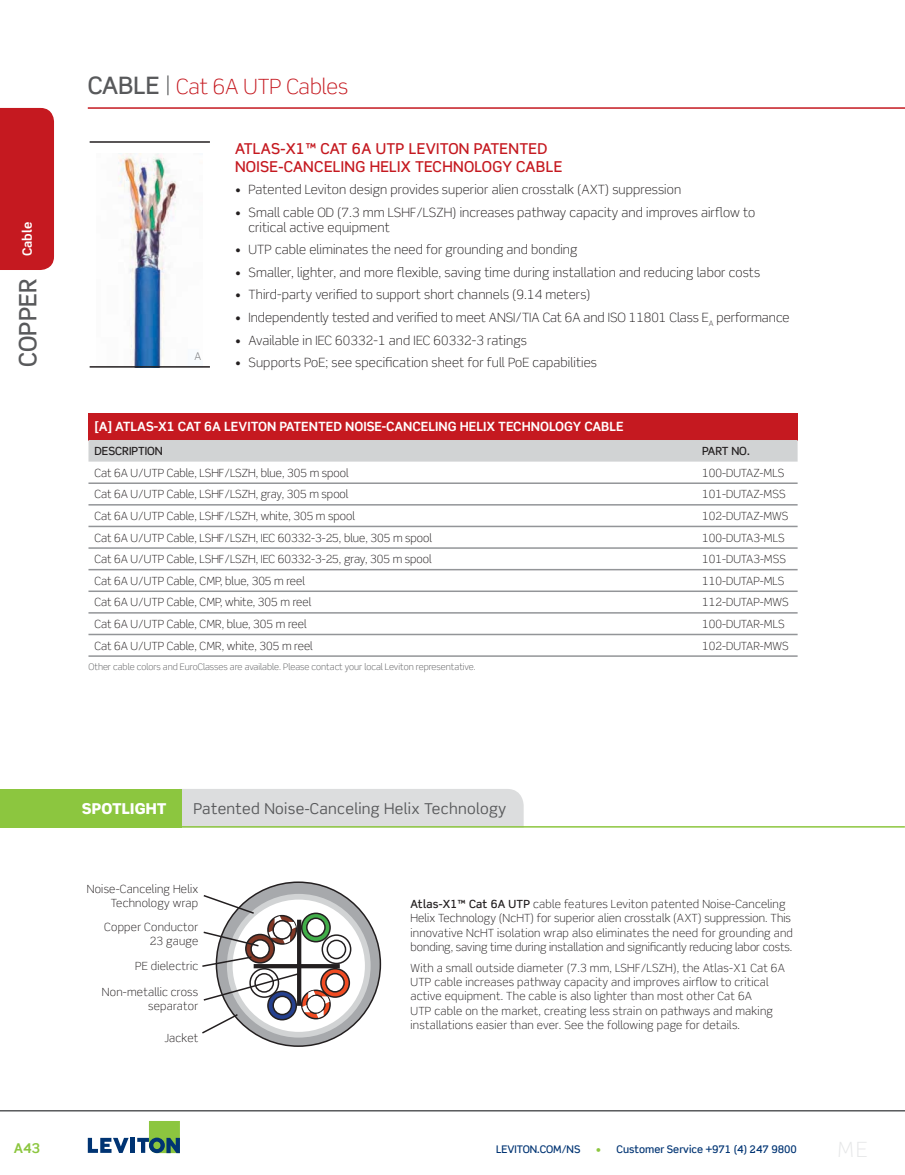
<style>
.page{position:relative;width:905px;height:1175px;background:#fff}
.page>*{position:absolute;margin:0;border:0;box-sizing:border-box;transform-origin:0 0}
.t1{font:500 24px "Scene Std";color:#58595b}
.t2{font:300 21px "Scene Std";color:#c51920}
.t3{font:300 21px "Scene Std";color:#e6e7e8}
.t4{font:500 15px/18px "Scene Std";letter-spacing:.02em;color:#c51920}
.t5{font:15px "Scene Std";letter-spacing:.02em;color:#58595b}
.t6{font:900 15px "Scene Std";letter-spacing:.01em;color:#fff}
.t7{font:700 13.5px "Scene Std";color:#8cc63f}
.t8{font:300 12.75px/15px "Scene Std";letter-spacing:.01em;color:#231f20}
.t9{font:700 12.75px "Scene Std";color:#fff}
.t10{font:300 11.25px/14.2px "Scene Std";letter-spacing:.005em;color:#231f20;text-align:right}
.t11{font:500 11.25px "Scene Std";color:#231f20}
.t12{font:500 10.5px "Scene Std";color:#003473}
.t13{font:300 10.5px "Scene Std";color:#636466}
.t14{font:300 9px "Scene Std";color:#58595b}
.s1{font-weight:500;font-size:24px;color:#58595b}
.s2{font-size:24px;color:#58595b}
.s3{font-weight:500}
.s4{color:#8cc63f}
</style>
<div class="page">
<div style="left:181px;top:789px;width:342px;height:37px;background:#dcddde"></div>
<div style="left:0;top:789px;width:181px;height:38px;background:#8cc63f"></div>
<hr style="left:0;top:826px;width:904px;height:1px;background:#8cc63f">
<svg style="left:216px;top:882px;width:164px;height:164px;background:#a3a4a7"></svg>
<svg style="left:230px;top:896px;width:138px;height:138px"></svg>
<div style="left:227px;top:894px;width:143px;height:143px;border:6px solid #d1d3d4;border-radius:50%"></div>
<hr style="left:297px;top:919px;width:4px;height:86px;background:#231f20">
<hr style="left:254px;top:964px;width:86px;height:4px;background:#231f20">
<svg style="left:321px;top:968px;width:28px;height:29px"></svg>
<div style="left:320px;top:968px;width:30px;height:29px;border:2px solid #231f20;border-radius:50%"></div>
<div style="left:301px;top:989px;width:30px;height:30px;border:2px solid #231f20;border-radius:50%"></div>
<div style="left:326px;top:973px;width:18px;height:18px;background:#fff;border-radius:50%"></div>
<div style="left:325px;top:972px;width:20px;height:20px;border:2px solid #231f20;border-radius:50%"></div>
<svg style="left:246px;top:934px;width:28px;height:28px"></svg>
<div style="left:245px;top:933px;width:30px;height:30px;border:2px solid #231f20;border-radius:50%"></div>
<svg style="left:268px;top:915px;width:28px;height:29px"></svg>
<div style="left:267px;top:915px;width:30px;height:29px;border:2px solid #231f20;border-radius:50%"></div>
<div style="left:251px;top:939px;width:18px;height:19px;background:#fff;border-radius:50%"></div>
<div style="left:250px;top:939px;width:20px;height:19px;border:2px solid #231f20;border-radius:50%"></div>
<svg style="left:274px;top:916px;width:8px;height:7px"></svg>
<svg style="left:269px;top:930px;width:6px;height:7px"></svg>
<svg style="left:283px;top:936px;width:7px;height:7px"></svg>
<svg style="left:288px;top:921px;width:8px;height:8px"></svg>
<div style="left:273px;top:920px;width:18px;height:19px;background:#fff;border-radius:50%"></div>
<div style="left:272px;top:920px;width:20px;height:19px;border:2px solid #231f20;border-radius:50%"></div>
<svg style="left:302px;top:913px;width:28px;height:28px"></svg>
<div style="left:301px;top:912px;width:30px;height:30px;border:2px solid #231f20;border-radius:50%"></div>
<svg style="left:322px;top:935px;width:28px;height:28px"></svg>
<div style="left:321px;top:934px;width:30px;height:30px;border:2px solid #231f20;border-radius:50%"></div>
<div style="left:307px;top:918px;width:18px;height:18px;background:#fff;border-radius:50%"></div>
<div style="left:306px;top:917px;width:20px;height:20px;border:2px solid #231f20;border-radius:50%"></div>
<div style="left:327px;top:940px;width:18px;height:18px;background:#fff;border-radius:50%"></div>
<div style="left:326px;top:939px;width:20px;height:20px;border:2px solid #231f20;border-radius:50%"></div>
<svg style="left:202px;top:955px;width:127px;height:80px"></svg>
<svg style="left:203px;top:930px;width:57px;height:17px"></svg>
<svg style="left:203px;top:894px;width:52px;height:21px"></svg>
<div style="left:88px;top:413px;width:709px;height:27px;background:#c51920"></div>
<div style="left:88px;top:440px;width:709px;height:21px;background:#d1d3d4"></div>
<hr style="left:88px;top:655px;width:709px;height:2px;background:#939598">
<hr style="left:88px;top:482px;width:709px;height:2px;background:#939598">
<hr style="left:88px;top:504px;width:709px;height:1px;background:#939598">
<hr style="left:88px;top:525px;width:709px;height:2px;background:#939598">
<hr style="left:88px;top:547px;width:709px;height:2px;background:#939598">
<hr style="left:88px;top:569px;width:709px;height:1px;background:#939598">
<hr style="left:88px;top:590px;width:709px;height:2px;background:#939598">
<hr style="left:88px;top:612px;width:709px;height:1px;background:#939598">
<hr style="left:88px;top:633px;width:709px;height:2px;background:#939598">
<img style="left:118px;top:154px;width:61px;height:212px">
<hr style="left:90px;top:141px;width:120px;height:2px;background:#231f20">
<hr style="left:90px;top:366px;width:120px;height:1px;background:#231f20">
<hr style="left:0;top:1110px;width:904px;height:1px;background:#58595b">
<svg style="left:88px;top:1137px;width:41px;height:15px"></svg>
<div style="left:130px;top:1137px;width:5px;height:15px;background:#003473"></div>
<svg style="left:137px;top:1121px;width:43px;height:32px"></svg>
<hr style="left:88px;top:107px;width:816px;height:2px;background:#c51920">
<div style="left:0;top:108px;width:54px;height:162px;background:#c51920"></div>
<p class="t9" style="left:22px;top:256px;width:35px;rotate:-90deg">Cable</p>
<h1 class="t1" style="left:18px;top:367px;width:90px;rotate:-90deg">COPPER</h1>
<h2 class="t2" style="left:88px;top:78px;width:262px"><span class="s1">CABLE</span> <span class="s2">|</span> Cat 6A UTP Cables</h2>
<p class="t13" style="left:194px;top:351px;width:8px">A</p>
<h3 class="t4" style="left:235px;top:140px;width:329px">ATLAS-X1™ CAT 6A UTP LEVITON PATENTED<br>NOISE-CANCELING HELIX TECHNOLOGY CABLE</h3>
<p class="t8" style="left:235px;top:183px;width:447px">• Patented Leviton design provides superior alien crosstalk (AXT) suppression</p>
<p class="t8" style="left:248px;top:206px;width:508px;text-indent:-14px">• Small cable OD (7.3 mm LSHF/LSZH) increases pathway capacity and improves airflow to critical active equipment</p>
<p class="t8" style="left:235px;top:243px;width:344px">• UTP cable eliminates the need for grounding and bonding</p>
<p class="t8" style="left:235px;top:266px;width:526px">• Smaller, lighter, and more flexible, saving time during installation and reducing labor costs</p>
<p class="t8" style="left:235px;top:288px;width:357px">• Third-party verified to support short channels (9.14 meters)</p>
<p class="t8" style="left:235px;top:311px;width:556px">• Independently tested and verified to meet ANSI/TIA Cat 6A and ISO 11801 Class E<sub>A</sub> performance</p>
<p class="t8" style="left:235px;top:333px;width:293px">• Available in IEC 60332-1 and IEC 60332-3 ratings</p>
<p class="t8" style="left:235px;top:356px;width:363px">• Supports PoE; see specification sheet for full PoE capabilities</p>
<p class="t9" style="left:94px;top:421px;width:530px">[A] ATLAS-X1 CAT 6A LEVITON PATENTED NOISE-CANCELING HELIX TECHNOLOGY CABLE</p>
<p class="t11" style="left:94px;top:446px;width:70px">DESCRIPTION</p>
<p class="t11" style="left:702px;top:446px;width:49px">PART NO.</p>
<p class="t10" style="left:94px;top:466px;width:256px">Cat 6A U/UTP Cable, LSHF/LSZH, blue, 305 m spool</p>
<p class="t10" style="left:702px;top:466px;width:83px">100-DUTAZ-MLS</p>
<p class="t10" style="left:94px;top:488px;width:255px">Cat 6A U/UTP Cable, LSHF/LSZH, gray, 305 m spool</p>
<p class="t10" style="left:702px;top:488px;width:85px">101-DUTAZ-MSS</p>
<p class="t10" style="left:94px;top:510px;width:262px">Cat 6A U/UTP Cable, LSHF/LSZH, white, 305 m spool</p>
<p class="t10" style="left:702px;top:510px;width:88px">102-DUTAZ-MWS</p>
<p class="t10" style="left:94px;top:531px;width:339px">Cat 6A U/UTP Cable, LSHF/LSZH, IEC 60332-3-25, blue, 305 m spool</p>
<p class="t10" style="left:702px;top:531px;width:84px">100-DUTA3-MLS</p>
<p class="t10" style="left:94px;top:553px;width:339px">Cat 6A U/UTP Cable, LSHF/LSZH, IEC 60332-3-25, gray, 305 m spool</p>
<p class="t10" style="left:702px;top:553px;width:85px">101-DUTA3-MSS</p>
<p class="t10" style="left:94px;top:574px;width:212px">Cat 6A U/UTP Cable, CMP, blue, 305 m reel</p>
<p class="t10" style="left:702px;top:574px;width:84px">110-DUTAP-MLS</p>
<p class="t10" style="left:94px;top:596px;width:218px">Cat 6A U/UTP Cable, CMP, white, 305 m reel</p>
<p class="t10" style="left:702px;top:596px;width:88px">112-DUTAP-MWS</p>
<p class="t10" style="left:94px;top:618px;width:213px">Cat 6A U/UTP Cable, CMR, blue, 305 m reel</p>
<p class="t10" style="left:702px;top:618px;width:84px">100-DUTAR-MLS</p>
<p class="t10" style="left:94px;top:639px;width:220px">Cat 6A U/UTP Cable, CMR, white, 305 m reel</p>
<p class="t10" style="left:702px;top:639px;width:88px">102-DUTAR-MWS</p>
<p class="t14" style="left:88px;top:663px;width:389px">Other cable colors and EuroClasses are available. Please contact your local Leviton representative.</p>
<h3 class="t6" style="left:82px;top:800px;width:86px">SPOTLIGHT</h3>
<h3 class="t5" style="left:194px;top:802px;width:314px">Patented Noise-Canceling Helix Technology</h3>
<p class="t10" style="left:87px;top:882px;width:113px">Noise-Canceling Helix<br>Technology wrap</p>
<p class="t10" style="left:104px;top:920px;width:95px">Copper Conductor<br>23 gauge</p>
<p class="t10" style="left:135px;top:960px;width:65px">PE dielectric</p>
<p class="t10" style="left:102px;top:985px;width:98px">Non-metallic cross separator</p>
<p class="t10" style="left:164px;top:1031px;width:35px">Jacket</p>
<p class="t10" style="left:410px;top:898px;width:384px;text-align:left"><span class="s3">Atlas-X1™ Cat 6A UTP</span> cable features Leviton patented Noise-Canceling Helix Technology (NcHT) for superior alien crosstalk (AXT) suppression. This innovative NcHT isolation wrap also eliminates the need for grounding and bonding, saving time during installation and significantly reducing labor costs.</p>
<p class="t10" style="left:410px;top:961px;width:376px;text-align:left">With a small outside diameter (7.3 mm, LSHF/LSZH), the Atlas-X1 Cat 6A UTP cable increases pathway capacity and improves airflow to critical active equipment. The cable is also lighter than most other Cat 6A<br>UTP cable on the market, creating less strain on pathways and making installations easier than ever. See the following page for details.</p>
<p class="t7" style="left:14px;top:1142px;width:28px">A43</p>
<p class="t12" style="left:496px;top:1144px;width:86px">LEVITON.COM/NS</p>
<p class="t12" style="left:596px;top:1144px;width:202px"><span class="s4">•</span> Customer Service +971 (4) 247 9800</p>
<h2 class="t3" style="left:837px;top:1140px;width:32px">ME</h2>
</div>
